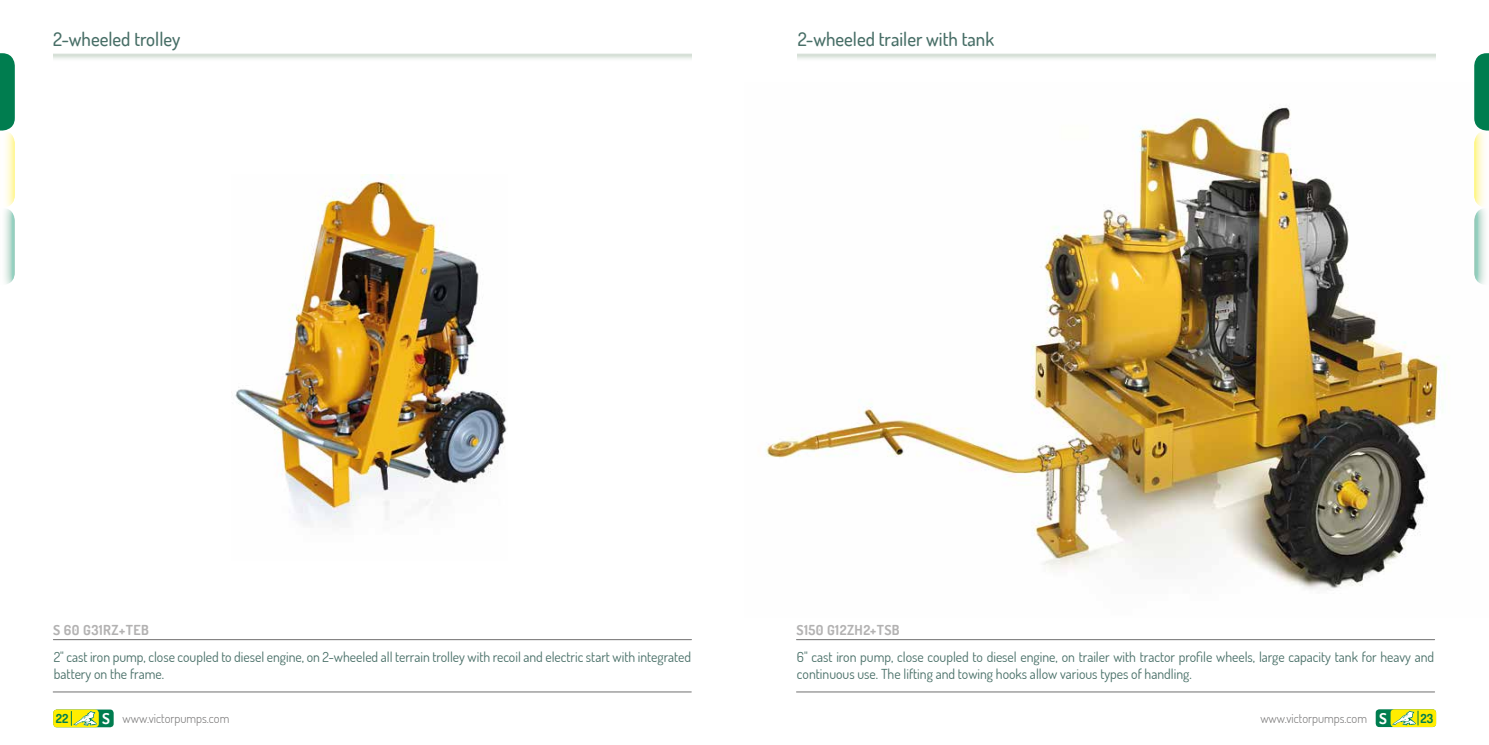
<style>
.page{position:relative;width:1489px;height:745px;background:#fff}
.page>*{position:absolute;margin:0;border:0;box-sizing:border-box;transform-origin:0 0}
.t1{font:500 18.75px "Dosis";color:#476e66}
.t2{font:700 15px "Dosis";color:#fff}
.t3{font:13.75px/16.5px "Dosis";color:#476e66}
.t4{font:700 13.75px "Dosis";letter-spacing:.03em;color:#b3b2b2}
.t5{font:300 12.5px "Dosis";color:#706f6f}
.t6{font:700 12.5px "Dosis";color:#007d4f}
</style>
<div class="page">
<div style="left:1375px;top:708px;width:60px;height:18px;background:#007d4f;border-radius:4px"></div>
<svg style="left:1390px;top:708px;width:45px;height:18px"></svg>
<svg style="left:1391px;top:710px;width:27px;height:14px"></svg>
<img style="left:766px;top:107px;width:681px;height:483px">
<hr style="left:796px;top:639px;width:638px;height:1px;background:#706f6f">
<hr style="left:796px;top:691px;width:638px;height:1px;background:#706f6f">
<svg style="left:1474px;top:53px;width:14px;height:231px"></svg>
<img style="left:235px;top:174px;width:272px;height:350px">
<div style="left:53px;top:709px;width:61px;height:17px;background:#007d4f;border-radius:4px"></div>
<div style="left:53px;top:709px;width:46px;height:17px;background:#ffed00;border-radius:4px"></div>
<svg style="left:71px;top:711px;width:26px;height:14px"></svg>
<hr style="left:53px;top:639px;width:638px;height:1px;background:#706f6f">
<hr style="left:53px;top:691px;width:638px;height:1px;background:#706f6f">
<svg style="left:0;top:53px;width:15px;height:231px"></svg>
<h1 class="t1" style="left:53px;top:27px;width:129px">2-wheeled trolley</h1>
<h1 class="t1" style="left:797px;top:27px;width:198px">2-wheeled trailer with tank</h1>
<p class="t4" style="left:53px;top:620px;width:97px">S 60 G31RZ+TEB</p>
<p class="t3" style="left:54px;top:648px;width:639px">2" cast iron pump, close coupled to diesel engine, on 2-wheeled all terrain trolley with recoil and electric start with integrated battery on the frame.</p>
<p class="t4" style="left:796px;top:620px;width:105px">S150 G12ZH2+TSB</p>
<p class="t3" style="left:797px;top:648px;width:638px">6" cast iron pump, close coupled to diesel engine, on trailer with tractor profile wheels, large capacity tank for heavy and continuous use. The lifting and towing hooks allow various types of handling.</p>
<p class="t2" style="left:102px;top:708px;width:9px">S</p>
<p class="t5" style="left:1260px;top:710px;width:108px">www.victorpumps.com</p>
<p class="t6" style="left:1420px;top:709px;width:14px">23</p>
<p class="t2" style="left:1378px;top:708px;width:9px">S</p>
<p class="t6" style="left:56px;top:709px;width:14px">22</p>
<p class="t5" style="left:123px;top:710px;width:108px">www.victorpumps.com</p>
</div>
